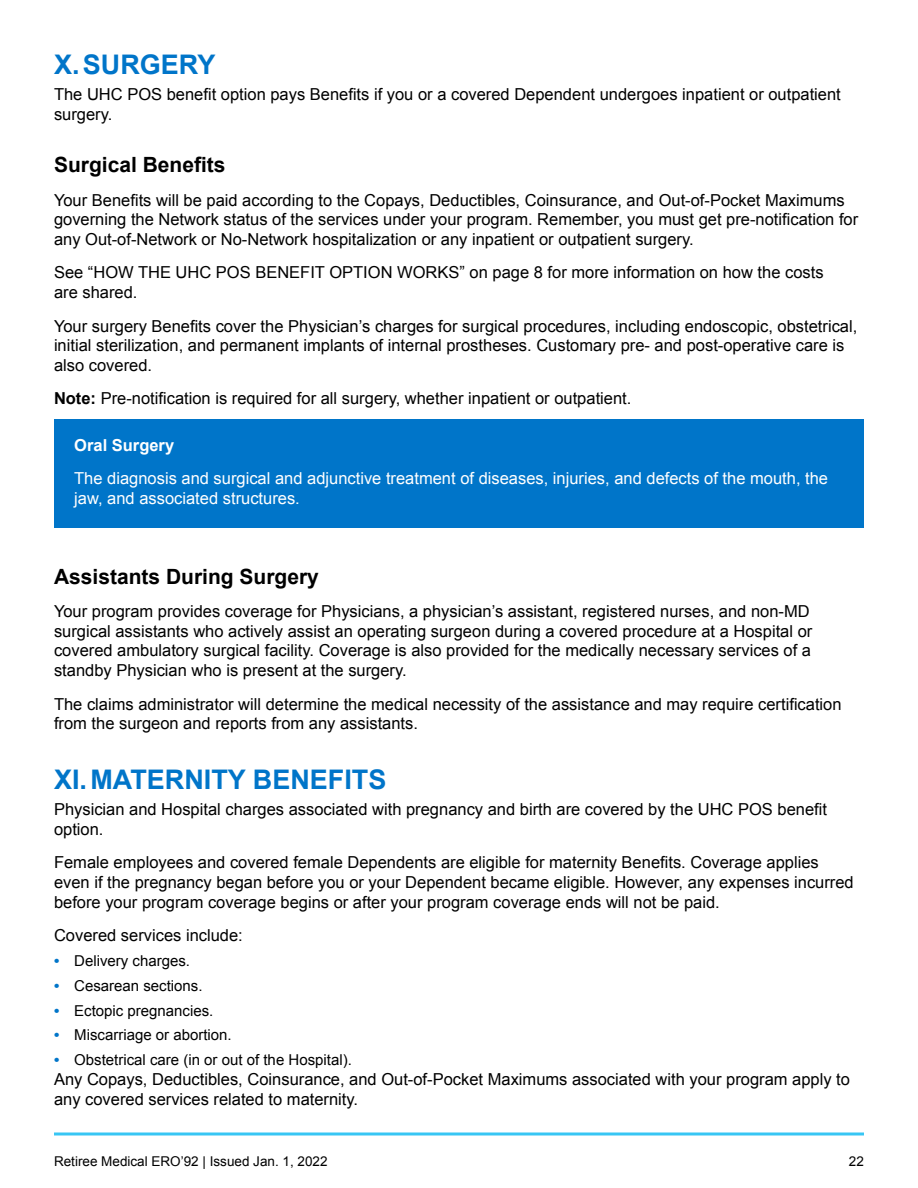
<style>
.page{position:relative;width:918px;height:1188px;background:#fff}
.page>*{position:absolute;margin:0;border:0;box-sizing:border-box;transform-origin:0 0}
.t1{font:700 27px "Arial";color:#0075c9}
.t2{font:700 21px "Arial";color:#000}
.t3{font:16.5px/19.8px "Arial";color:#000}
.t4{font:16.5px/19.8px "Arial";color:#fff}
.t5{font:700 16.5px "Arial";color:#fff}
.t6{font:15px "Arial";color:#000}
.t7{font:13.5px "Arial";color:#000}
.s1{font-weight:700}
.s2{font-weight:700;color:#0075c9}
</style>
<div class="page">
<svg style="left:54px;top:1132px;width:810px;height:4px;background:#69d4f6"></svg>
<div style="left:54px;top:419px;width:810px;height:56px;background:#0075c9"></div>
<div style="left:54px;top:452px;width:810px;height:76px;background:#0075c9"></div>
<h1 class="t1" style="left:54px;top:46px;width:163px">X.SURGERY</h1>
<p class="t3" style="left:54px;top:85px;width:788px">The UHC POS benefit option pays Benefits if you or a covered Dependent undergoes inpatient or outpatient surgery.</p>
<p class="t2" style="left:54px;top:151px;width:173px">Surgical Benefits</p>
<p class="t3" style="left:54px;top:190px;width:806px">Your Benefits will be paid according to the Copays, Deductibles, Coinsurance, and Out-of-Pocket Maximums governing the Network status of the services under your program. Remember, you must get pre-notification for any Out-of-Network or No-Network hospitalization or any inpatient or outpatient surgery.</p>
<p class="t3" style="left:54px;top:263px;width:771px">See “HOW THE UHC POS BENEFIT OPTION WORKS” on page 8 for more information on how the costs are shared.</p>
<p class="t3" style="left:54px;top:316px;width:805px">Your surgery Benefits cover the Physician’s charges for surgical procedures, including endoscopic, obstetrical, initial sterilization, and permanent implants of internal prostheses. Customary pre- and post-operative care is also covered.</p>
<p class="t3" style="left:54px;top:389px;width:579px"><span class="s1">Note:</span> Pre-notification is required for all surgery, whether inpatient or outpatient.</p>
<p class="t5" style="left:74px;top:435px;width:101px">Oral Surgery</p>
<p class="t4" style="left:74px;top:469px;width:755px">The diagnosis and surgical and adjunctive treatment of diseases, injuries, and defects of the mouth, the jaw, and associated structures.</p>
<p class="t2" style="left:54px;top:562px;width:266px">Assistants During Surgery</p>
<p class="t3" style="left:54px;top:601px;width:760px">Your program provides coverage for Physicians, a physician’s assistant, registered nurses, and non-MD surgical assistants who actively assist an operating surgeon during a covered procedure at a Hospital or covered ambulatory surgical facility. Coverage is also provided for the medically necessary services of a standby Physician who is present at the surgery.</p>
<p class="t3" style="left:54px;top:694px;width:789px">The claims administrator will determine the medical necessity of the assistance and may require certification from the surgeon and reports from any assistants.</p>
<h1 class="t1" style="left:54px;top:761px;width:334px">XI.MATERNITY BENEFITS</h1>
<p class="t3" style="left:54px;top:800px;width:775px">Physician and Hospital charges associated with pregnancy and birth are covered by the UHC POS benefit option.</p>
<p class="t3" style="left:54px;top:853px;width:801px">Female employees and covered female Dependents are eligible for maternity Benefits. Coverage applies even if the pregnancy began before you or your Dependent became eligible. However, any expenses incurred before your program coverage begins or after your program coverage ends will not be paid.</p>
<p class="t3" style="left:54px;top:926px;width:190px">Covered services include:</p>
<p class="t6" style="left:54px;top:951px;width:138px"><span class="s2">•</span> Delivery charges.</p>
<p class="t6" style="left:54px;top:976px;width:150px"><span class="s2">•</span> Cesarean sections.</p>
<p class="t6" style="left:54px;top:1000px;width:161px"><span class="s2">•</span> Ectopic pregnancies.</p>
<p class="t6" style="left:54px;top:1025px;width:179px"><span class="s2">•</span> Miscarriage or abortion.</p>
<p class="t6" style="left:54px;top:1050px;width:299px"><span class="s2">•</span> Obstetrical care (in or out of the Hospital).</p>
<p class="t3" style="left:54px;top:1069px;width:797px">Any Copays, Deductibles, Coinsurance, and Out-of-Pocket Maximums associated with your program apply to any covered services related to maternity.</p>
<p class="t7" style="left:54px;top:1152px;width:275px">Retiree Medical ERO’92 | Issued Jan. 1, 2022</p>
<p class="t7" style="left:849px;top:1152px;width:17px">22</p>
</div>
